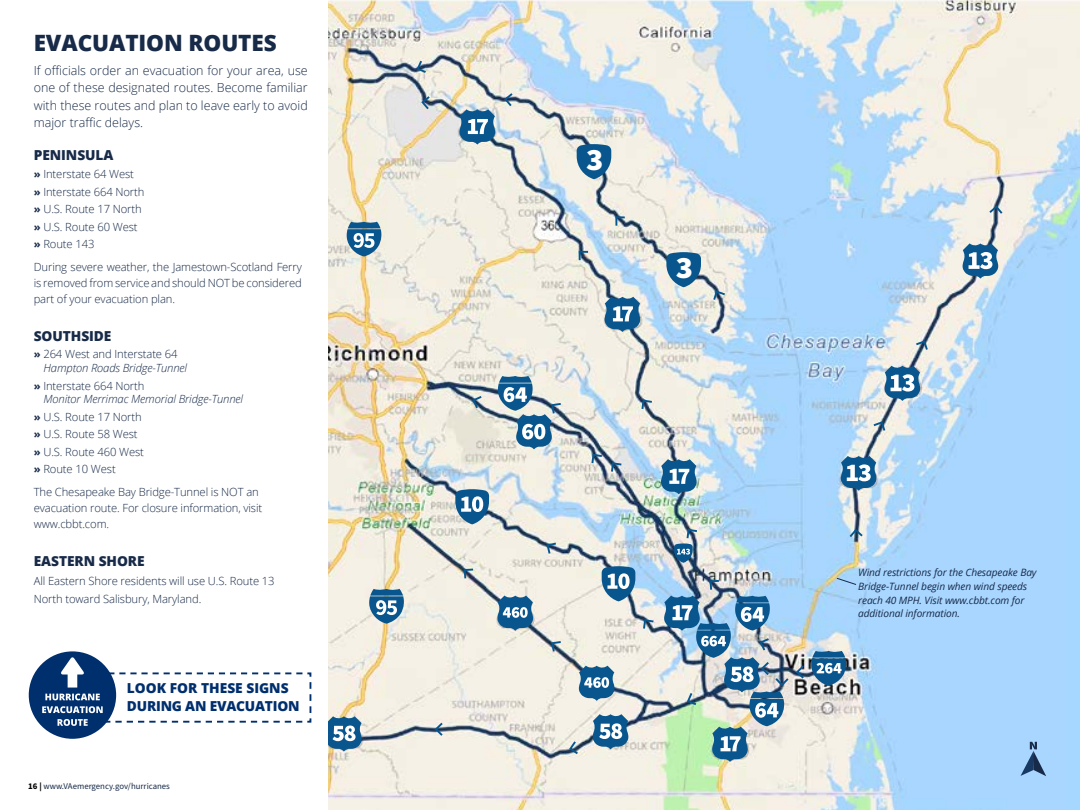
<style>
.page{position:relative;width:1080px;height:810px;background:#fff}
.page>*{position:absolute;margin:0;border:0;box-sizing:border-box;transform-origin:0 0}
.t1{font:900 31.12px "Source Sans Pro";color:#fff}
.t2{font:800 22.5px "Open Sans";letter-spacing:-.005em;color:#172a48}
.t3{font:800 13.75px/17.5px "Open Sans";letter-spacing:-.015em;color:#002f6e}
.t4{font:800 13.75px "Open Sans";letter-spacing:-.005em;color:#172a48}
.t5{font:300 12.5px/17.5px "Open Sans";color:#172a48;text-align:justify}
.t6{font:300 11.25px/17.5px "Open Sans";letter-spacing:-.01em;color:#172a48}
.t7{font:italic 300 11.25px/13.8px "Open Sans";letter-spacing:-.01em;color:#172a48}
.t8{font:italic 10.12px/13.5px "Open Sans";letter-spacing:-.01em;color:#172a48}
.t9{font:8.75px "Source Sans Pro";color:#172a48}
.s1{font-weight:700}
.s2{font-weight:700;font-style:normal}
.s3{font-style:normal}
.s4{font-weight:700;color:#000}
</style>
<div class="page">
<img style="left:328px;top:0;width:752px;height:810px">
<svg style="left:455px;top:489px;width:34px;height:35px"></svg>
<svg style="left:497px;top:596px;width:36px;height:35px"></svg>
<svg style="left:328px;top:716px;width:34px;height:35px"></svg>
<svg style="left:369px;top:589px;width:35px;height:35px"></svg>
<svg style="left:885px;top:366px;width:35px;height:35px"></svg>
<svg style="left:579px;top:666px;width:36px;height:35px"></svg>
<svg style="left:593px;top:714px;width:35px;height:35px"></svg>
<svg style="left:460px;top:109px;width:35px;height:36px"></svg>
<svg style="left:1021px;top:742px;width:25px;height:34px"></svg>
<div style="left:29px;top:651px;width:87px;height:88px;background:#002f6e;border-radius:50%"></div>
<svg style="left:42px;top:657px;width:270px;height:69px"></svg>
<svg style="left:848px;top:527px;width:17px;height:12px"></svg>
<svg style="left:914px;top:339px;width:15px;height:13px"></svg>
<svg style="left:987px;top:204px;width:17px;height:12px"></svg>
<svg style="left:550px;top:640px;width:13px;height:14px"></svg>
<svg style="left:642px;top:618px;width:14px;height:13px"></svg>
<svg style="left:640px;top:398px;width:14px;height:13px"></svg>
<svg style="left:498px;top:376px;width:65px;height:73px;background:#98b2c0"></svg>
<svg style="left:471px;top:394px;width:13px;height:16px"></svg>
<svg style="left:433px;top:721px;width:12px;height:17px"></svg>
<svg style="left:463px;top:568px;width:12px;height:12px"></svg>
<svg style="left:578px;top:250px;width:12px;height:12px"></svg>
<svg style="left:420px;top:94px;width:12px;height:17px"></svg>
<svg style="left:568px;top:739px;width:12px;height:17px"></svg>
<svg style="left:545px;top:541px;width:13px;height:15px"></svg>
<svg style="left:605px;top:297px;width:35px;height:35px"></svg>
<svg style="left:841px;top:456px;width:35px;height:35px"></svg>
<svg style="left:661px;top:459px;width:36px;height:35px"></svg>
<svg style="left:602px;top:566px;width:33px;height:35px"></svg>
<svg style="left:963px;top:243px;width:35px;height:36px"></svg>
<svg style="left:347px;top:222px;width:34px;height:35px"></svg>
<img style="left:664px;top:577px;width:193px;height:185px">
<svg style="left:610px;top:461px;width:14px;height:13px"></svg>
<svg style="left:590px;top:453px;width:14px;height:12px"></svg>
<svg style="left:674px;top:528px;width:25px;height:35px"></svg>
<svg style="left:871px;top:420px;width:16px;height:13px"></svg>
<svg style="left:712px;top:289px;width:15px;height:13px"></svg>
<svg style="left:614px;top:215px;width:13px;height:13px"></svg>
<svg style="left:503px;top:91px;width:12px;height:17px"></svg>
<svg style="left:415px;top:59px;width:13px;height:16px"></svg>
<svg style="left:666px;top:252px;width:35px;height:35px"></svg>
<svg style="left:577px;top:144px;width:34px;height:35px"></svg>
<h2 class="t2" style="left:34px;top:26px;width:244px">EVACUATION ROUTES</h2>
<p class="t5" style="left:34px;top:61px;width:276px">If officials order an evacuation for your area, use one of these designated routes. Become familiar with these routes and plan to leave early to avoid major traffic delays.</p>
<p class="t4" style="left:34px;top:144px;width:81px">PENINSULA</p>
<p class="t6" style="left:34px;top:165px;width:112px"><span class="s1">»</span> Interstate 64 West<br><span class="s1">»</span> Interstate 664 North <span class="s1">»</span> U.S. Route 17 North <span class="s1">»</span> U.S. Route 60 West <span class="s1">»</span> Route 143</p>
<p class="t6" style="left:34px;top:258px;width:270px;line-height:16.2px;text-align:justify">During severe weather, the Jamestown-Scotland Ferry is removed from service and should NOT be considered part of your evacuation plan.</p>
<p class="t4" style="left:34px;top:325px;width:79px">SOUTHSIDE</p>
<p class="t7" style="left:44px;top:347px;width:145px;text-indent:-10px"><span class="s2">»</span> <span class="s3">264 West and Interstate 64<br></span>Hampton Roads Bridge-Tunnel</p>
<p class="t7" style="left:44px;top:378px;width:201px;text-indent:-10px"><span class="s2">»</span> <span class="s3">Interstate 664 North<br></span>Monitor Merrimac Memorial Bridge-Tunnel</p>
<p class="t6" style="left:34px;top:408px;width:112px"><span class="s1">»</span> U.S. Route 17 North <span class="s1">»</span> U.S. Route 58 West <span class="s1">»</span> U.S. Route 460 West <span class="s1">»</span> Route 10 West</p>
<p class="t6" style="left:34px;top:483px;width:230px;line-height:16.2px">The Chesapeake Bay Bridge-Tunnel is NOT an evacuation route. For closure information, visit www.cbbt.com.</p>
<p class="t4" style="left:34px;top:550px;width:112px">EASTERN SHORE</p>
<p class="t6" style="left:34px;top:571px;width:242px;line-height:18.8px">All Eastern Shore residents will use U.S. Route 13<br>North toward Salisbury, Maryland.</p>
<p class="t8" style="left:858px;top:566px;width:180px">Wind restrictions for the Chesapeake Bay Bridge-Tunnel begin when wind speeds reach 40 MPH. Visit www.cbbt.com for additional information.</p>
<h1 class="t1" style="left:586px;top:138px;width:19px">3</h1>
<h1 class="t1" style="left:676px;top:246px;width:19px">3</h1>
<p class="t3" style="left:127px;top:679px;width:174px">LOOK FOR THESE SIGNS<br>DURING AN EVACUATION</p>
<p class="t9" style="left:28px;top:780px;width:143px"><span class="s4">16 |</span> www.VAemergency.gov/hurricanes</p>
</div>
